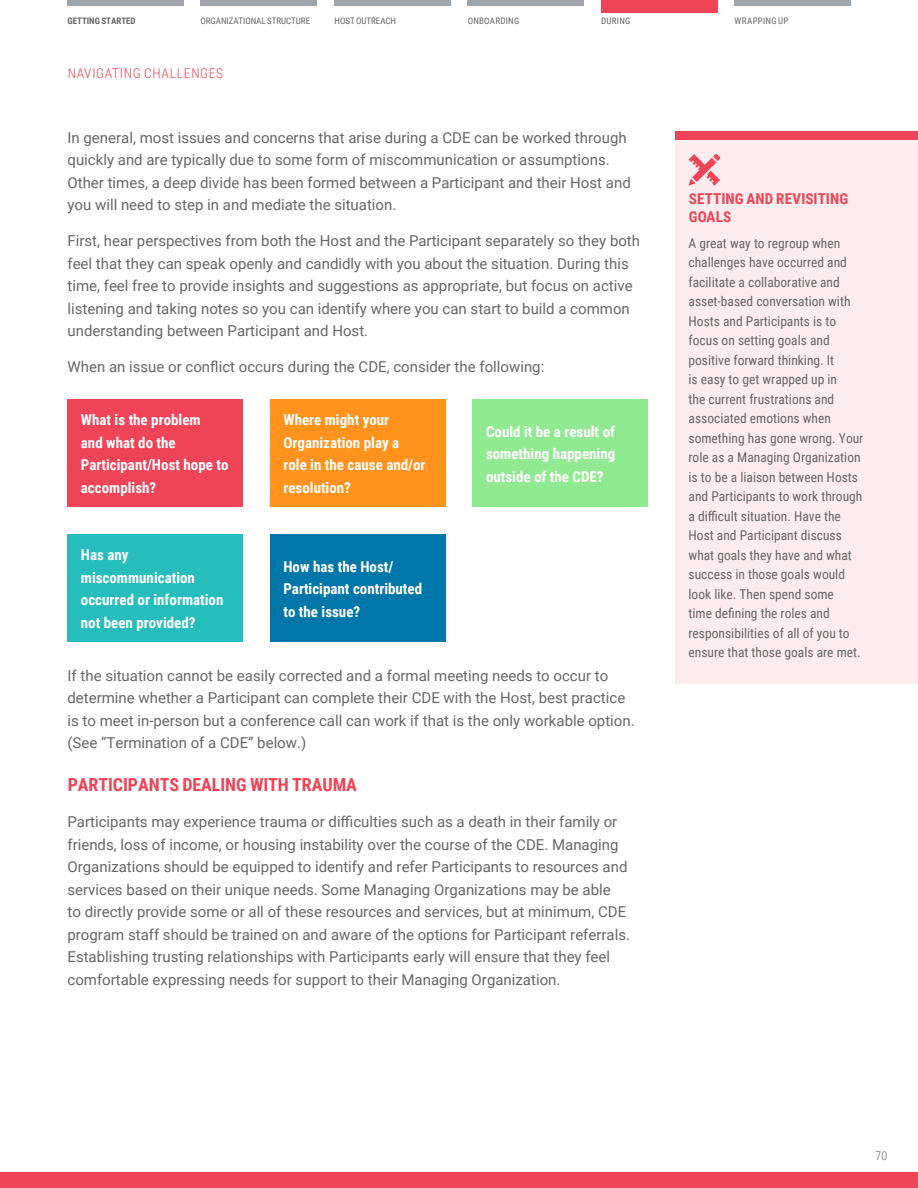
<style>
.page{position:relative;width:918px;height:1188px;background:#fff}
.page>*{position:absolute;margin:0;border:0;box-sizing:border-box;transform-origin:0 0}
.t1{font:700 18px "Roboto Condensed";letter-spacing:-.005em;color:#ef4357}
.t2{font:15px/22.5px "Roboto";color:#666}
.t3{font:700 15px/22.5px "Roboto Condensed";color:#fff}
.t4{font:700 15px/18px "Roboto Condensed";letter-spacing:.005em;color:#ef4357}
.t5{font:13.5px/19.5px "Roboto Condensed";color:#666}
.t6{font:300 13.5px "Roboto Condensed";letter-spacing:.05em;color:#ef4357}
.t7{font:300 12px "Roboto Condensed";color:#666}
.t8{font:9px "Roboto Condensed";letter-spacing:-.005em;color:#666}
.t9{font:700 9px "Roboto Condensed";letter-spacing:-.005em;color:#666}
.t10{font:9px "Roboto Condensed";letter-spacing:.025em;color:#666}
.t11{font:9px "Roboto Condensed";letter-spacing:.03em;color:#666}
</style>
<div class="page">
<div style="left:0;top:1173px;width:918px;height:15px;background:#ef4357"></div>
<div style="left:601px;top:0;width:116px;height:12px;background:#ef4357"></div>
<div style="left:200px;top:0;width:116px;height:5px;background:#9fa6ab"></div>
<div style="left:67px;top:0;width:117px;height:5px;background:#9fa6ab"></div>
<div style="left:334px;top:0;width:117px;height:5px;background:#9fa6ab"></div>
<div style="left:468px;top:0;width:116px;height:5px;background:#9fa6ab"></div>
<div style="left:734px;top:0;width:117px;height:5px;background:#9fa6ab"></div>
<div style="left:675px;top:140px;width:243px;height:544px;background:#fdecee"></div>
<svg style="left:689px;top:154px;width:31px;height:32px"></svg>
<div style="left:675px;top:132px;width:243px;height:8px;background:#ef4357"></div>
<div style="left:67px;top:399px;width:176px;height:108px;background:#ef4357"></div>
<div style="left:270px;top:399px;width:175px;height:108px;background:#ff931e"></div>
<div style="left:472px;top:399px;width:176px;height:108px;background:#91ea92"></div>
<div style="left:67px;top:534px;width:176px;height:108px;background:#27bdbc"></div>
<div style="left:270px;top:534px;width:175px;height:108px;background:#0077a8"></div>
<p class="t9" style="left:68px;top:15px;width:70px">GETTING STARTED</p>
<p class="t8" style="left:201px;top:15px;width:111px">ORGANIZATIONAL STRUCTURE</p>
<p class="t8" style="left:334px;top:15px;width:63px">HOST OUTREACH</p>
<p class="t10" style="left:468px;top:15px;width:53px">ONBOARDING</p>
<p class="t8" style="left:601px;top:15px;width:31px">DURING</p>
<p class="t11" style="left:735px;top:15px;width:55px">WRAPPING UP</p>
<p class="t6" style="left:68px;top:63px;width:157px">NAVIGATING CHALLENGES</p>
<p class="t2" style="left:68px;top:126px;width:565px">In general, most issues and concerns that arise during a CDE can be worked through quickly and are typically due to some form of miscommunication or assumptions.<br>Other times, a deep divide has been formed between a Participant and their Host and you will need to step in and mediate the situation.</p>
<p class="t2" style="left:68px;top:229px;width:574px">First, hear perspectives from both the Host and the Participant separately so they both feel that they can speak openly and candidly with you about the situation. During this time, feel free to provide insights and suggestions as appropriate, but focus on active listening and taking notes so you can identify where you can start to build a common understanding between Participant and Host.</p>
<p class="t2" style="left:68px;top:355px;width:478px">When an issue or conflict occurs during the CDE, consider the following:</p>
<p class="t3" style="left:81px;top:408px;width:149px">What is the problem<br>and what do the<br>Participant/Host hope to accomplish?</p>
<p class="t3" style="left:283px;top:408px;width:144px">Where might your<br>Organization play a role in the cause and/or resolution?</p>
<p class="t3" style="left:486px;top:419px;width:131px;text-align:justify">Could it be a result of something happening outside of the CDE?</p>
<p class="t3" style="left:81px;top:543px;width:144px">Has any miscommunication occurred or information not been provided?</p>
<p class="t3" style="left:283px;top:554px;width:140px">How has the Host/<br>Participant contributed to the issue?</p>
<p class="t2" style="left:67px;top:663px;width:569px">If the situation cannot be easily corrected and a formal meeting needs to occur to determine whether a Participant can complete their CDE with the Host, best practice is to meet in-person but a conference call can work if that is the only workable option. (See “Termination of a CDE” below.)</p>
<p class="t1" style="left:68px;top:772px;width:291px">PARTICIPANTS DEALING WITH TRAUMA</p>
<p class="t2" style="left:68px;top:810px;width:564px">Participants may experience trauma or difficulties such as a death in their family or friends, loss of income, or housing instability over the course of the CDE. Managing Organizations should be equipped to identify and refer Participants to resources and services based on their unique needs. Some Managing Organizations may be able<br>to directly provide some or all of these resources and services, but at minimum, CDE program staff should be trained on and aware of the options for Participant referrals.<br>Establishing trusting relationships with Participants early will ensure that they feel comfortable expressing needs for support to their Managing Organization.</p>
<p class="t4" style="left:689px;top:189px;width:161px">SETTING AND REVISITING<br>GOALS</p>
<p class="t5" style="left:689px;top:233px;width:176px">A great way to regroup when challenges have occurred and facilitate a collaborative and asset-based conversation with<br>Hosts and Participants is to focus on setting goals and positive forward thinking. It<br>is easy to get wrapped up in<br>the current frustrations and associated emotions when something has gone wrong. Your role as a Managing Organization is to be a liaison between Hosts and Participants to work through a difficult situation. Have the<br>Host and Participant discuss what goals they have and what success in those goals would look like. Then spend some<br>time defining the roles and responsibilities of all of you to ensure that those goals are met.</p>
<p class="t7" style="left:876px;top:1147px;width:13px">70</p>
</div>
